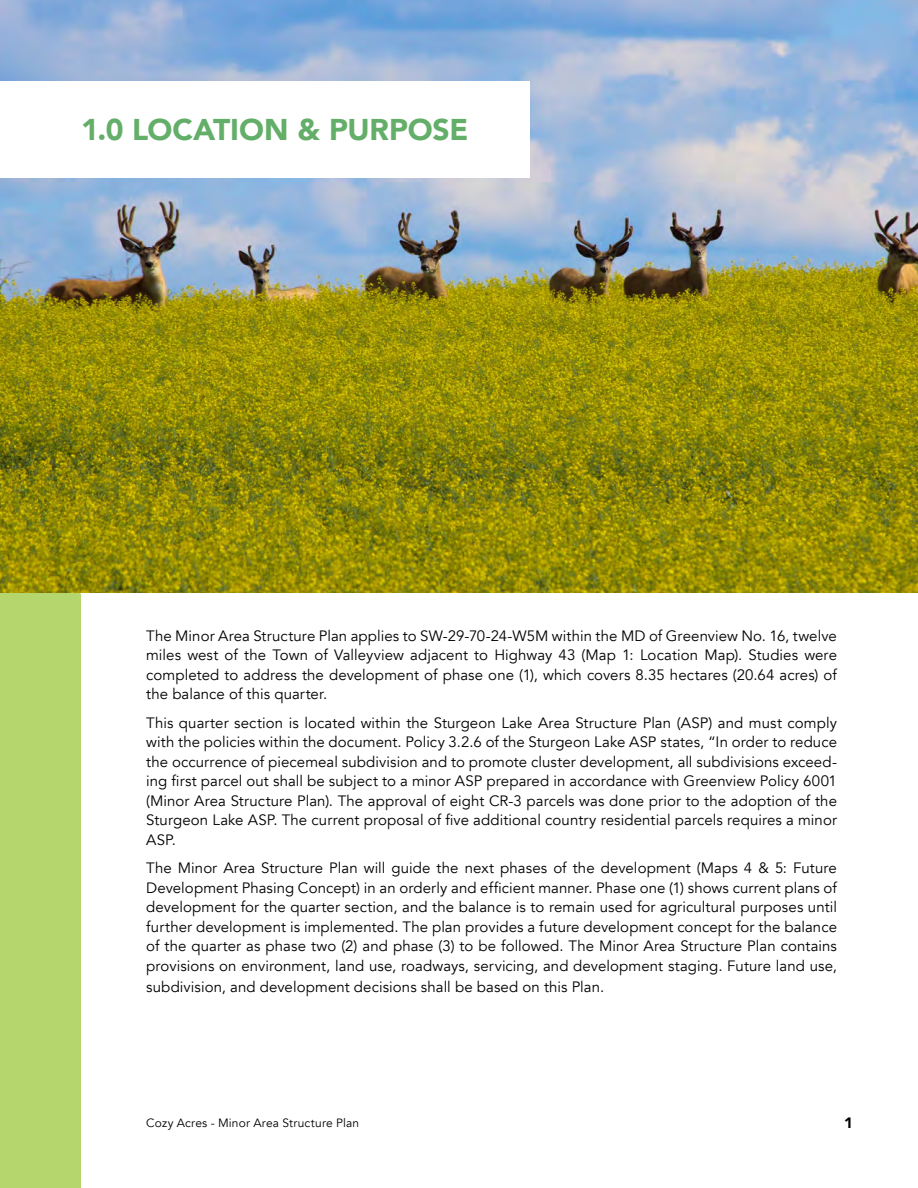
<style>
.page{position:relative;width:918px;height:1188px;background:#fff}
.page>*{position:absolute;margin:0;border:0;box-sizing:border-box;transform-origin:0 0}
.t1{font:900 30px "Avenir";letter-spacing:-.005em;color:#63ae68}
.t2{font:15px/19.5px "Avenir";letter-spacing:.005em;color:#000;text-align:justify}
.t3{font:900 15px "Avenir";color:#000}
.t4{font:12px "Avenir";letter-spacing:.015em;color:#000}
</style>
<div class="page">
<div style="left:0;top:594px;width:81px;height:594px;background:#b5d56d"></div>
<img style="left:0;top:0;width:918px;height:592px">
<div style="left:0;top:81px;width:530px;height:96px;background:#fff"></div>
<h1 class="t1" style="left:81px;top:103px;width:389px">1.0 LOCATION &amp; PURPOSE</h1>
<p class="t2" style="left:146px;top:626px;width:692px">The Minor Area Structure Plan applies to SW-29-70-24-W5M within the MD of Greenview No. 16, twelve miles west of the Town of Valleyview adjacent to Highway 43 (Map 1: Location Map). Studies were completed to address the development of phase one (1), which covers 8.35 hectares (20.64 acres) of the balance of this quarter.</p>
<p class="t2" style="left:146px;top:713px;width:692px">This quarter section is located within the Sturgeon Lake Area Structure Plan (ASP) and must comply with the policies within the document. Policy 3.2.6 of the Sturgeon Lake ASP states, “In order to reduce the occurrence of piecemeal subdivision and to promote cluster development, all subdivisions exceed&shy;ing first parcel out shall be subject to a minor ASP prepared in accordance with Greenview Policy 6001 (Minor Area Structure Plan). The approval of eight CR-3 parcels was done prior to the adoption of the Sturgeon Lake ASP. The current proposal of five additional country residential parcels requires a minor ASP.</p>
<p class="t2" style="left:146px;top:859px;width:692px">The Minor Area Structure Plan will guide the next phases of the development (Maps 4 &amp; 5: Future Development Phasing Concept) in an orderly and efficient manner. Phase one (1) shows current plans of development for the quarter section, and the balance is to remain used for agricultural purposes until further development is implemented. The plan provides a future development concept for the balance of the quarter as phase two (2) and phase (3) to be followed. The Minor Area Structure Plan contains provisions on environment, land use, roadways, servicing, and development staging. Future land use,</p>
<p class="t2" style="left:146px;top:977px;width:459px">subdivision, and development decisions shall be based on this Plan.</p>
<p class="t4" style="left:146px;top:1115px;width:215px">Cozy Acres - Minor Area Structure Plan</p>
<p class="t3" style="left:844px;top:1110px;width:10px">1</p>
</div>
